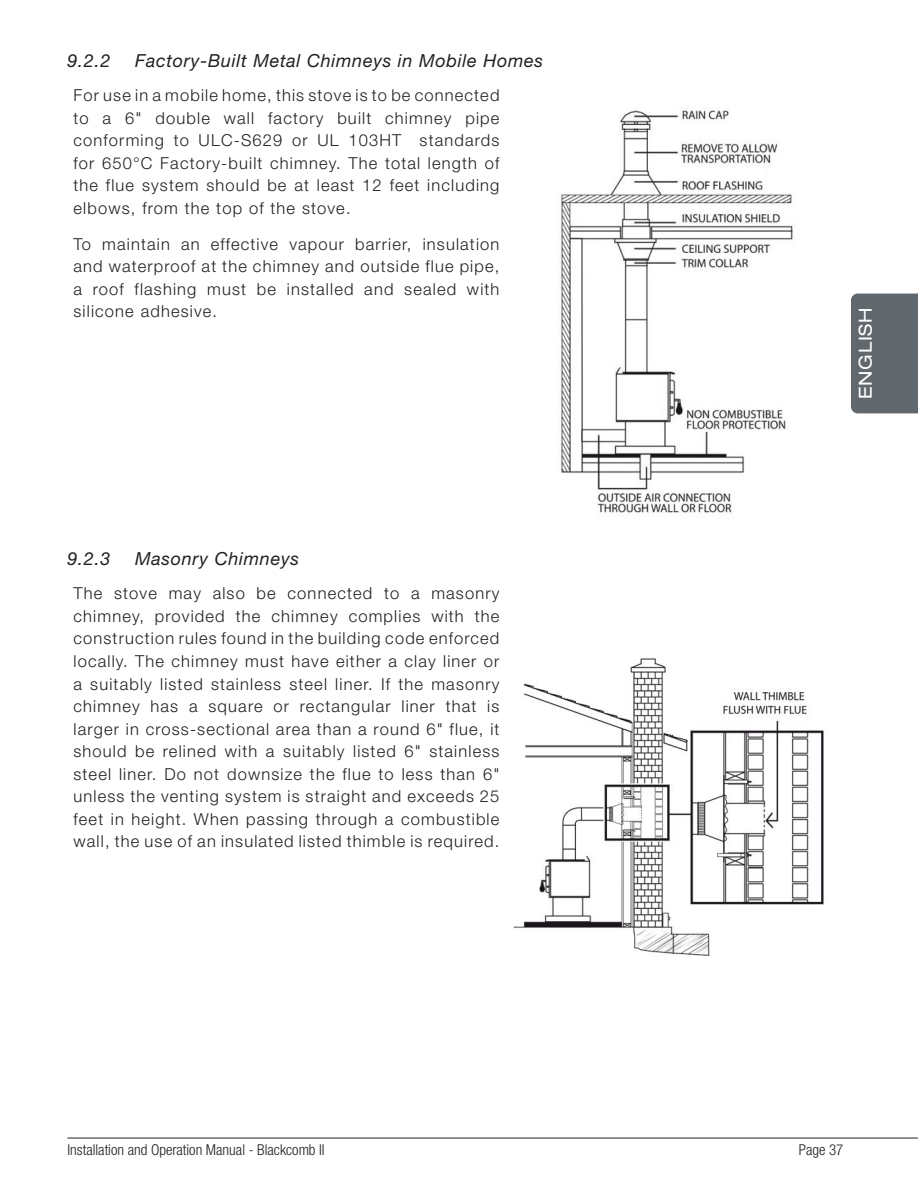
<style>
.page{position:relative;width:918px;height:1188px;background:#fff}
.page>*{position:absolute;margin:0;border:0;box-sizing:border-box;transform-origin:0 0}
.t1{font:italic 18px "Helvetica Neue LT Std";letter-spacing:.04em;color:#231f20}
.t2{font:expanded 18px "Helvetica Neue LT Std";letter-spacing:.04em;color:#fff}
.t3{font:300 16.5px/22.5px "Helvetica Neue LT Std";letter-spacing:.07em;color:#231f20;text-align:justify}
.t4{font:300 condensed 15px "Helvetica Neue LT Std";color:#231f20}
</style>
<div class="page">
<hr style="left:68px;top:1138px;width:850px;height:1px;background:#231f20">
<div style="left:851px;top:294px;width:67px;height:119px;background:#60676d"></div>
<img style="left:560px;top:110px;width:233px;height:403px">
<img style="left:513px;top:658px;width:311px;height:298px">
<p class="t1" style="left:68px;top:50px;width:44px">9.2.2</p>
<p class="t1" style="left:135px;top:50px;width:410px">Factory-Built Metal Chimneys in Mobile Homes</p>
<p class="t3" style="left:74px;top:84px;width:427px">For use in a mobile home, this stove is to be connected to a 6" double wall factory built chimney pipe conforming to ULC-S629 or UL 103HT standards for 650°C Factory-built chimney. The total length of the flue system should be at least 12 feet including elbows, from the top of the stove.</p>
<p class="t3" style="left:74px;top:233px;width:427px">To maintain an effective vapour barrier, insulation and waterproof at the chimney and outside flue pipe, a roof flashing must be installed and sealed with silicone adhesive.</p>
<p class="t1" style="left:68px;top:548px;width:44px">9.2.3</p>
<p class="t1" style="left:135px;top:548px;width:166px">Masonry Chimneys</p>
<p class="t3" style="left:74px;top:582px;width:427px">The stove may also be connected to a masonry chimney, provided the chimney complies with the construction rules found in the building code enforced locally. The chimney must have either a clay liner or a suitably listed stainless steel liner. If the masonry chimney has a square or rectangular liner that is larger in cross-sectional area than a round 6" flue, it should be relined with a suitably listed 6" stainless steel liner. Do not downsize the flue to less than 6" unless the venting system is straight and exceeds 25 feet in height. When passing through a combustible wall, the use of an insulated listed thimble is required.</p>
<p class="t2" style="left:854px;top:399px;width:93px;rotate:-90deg">ENGLISH</p>
<p class="t4" style="left:68px;top:1141px;width:259px">Installation and Operation Manual - Blackcomb II</p>
<p class="t4" style="left:799px;top:1141px;width:46px">Page 37</p>
</div>
